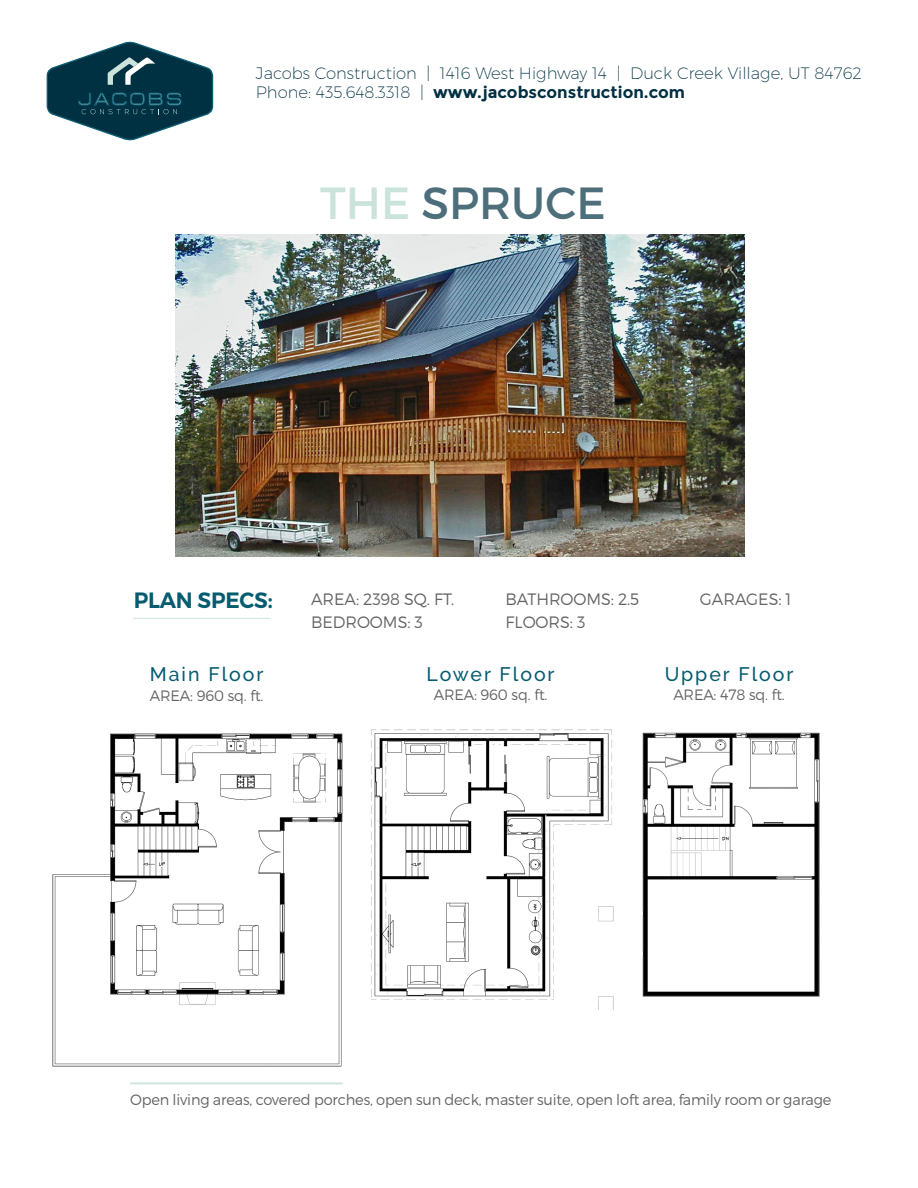
<style>
.page{position:relative;width:918px;height:1188px;background:#fff}
.page>*{position:absolute;margin:0;border:0;box-sizing:border-box;transform-origin:0 0}
.t1{font:45px "Montserrat";color:#4d6e7b}
.t2{font:600 22.2px "Montserrat";letter-spacing:-.01em;color:#075c70}
.t3{font:500 19.5px "Raleway";letter-spacing:.1em;color:#075c70}
.t4{font:200 16.5px/19.8px "Montserrat";color:#013042}
.t5{font:300 16.5px/22.5px "Montserrat";color:#636466}
.t6{font:300 15px "Montserrat";letter-spacing:-.01em;color:#636466}
.s1{font-weight:700}
.s2{color:#cbe4db}
</style>
<div class="page">
<hr style="left:133px;top:618px;width:138px;height:1px;background:#cbe4db">
<hr style="left:130px;top:1083px;width:213px;height:1px;background:#cce3db">
<svg style="left:46px;top:41px;width:168px;height:100px"></svg>
<img style="left:176px;top:234px;width:568px;height:322px">
<img style="left:52px;top:733px;width:291px;height:334px">
<img style="left:643px;top:732px;width:177px;height:265px">
<img style="left:371px;top:729px;width:243px;height:281px">
<p class="t4" style="left:256px;top:62px;width:607px">Jacobs Construction | 1416 West Highway 14 | Duck Creek Village, UT 84762<br>Phone: 435.648.3318 | <span class="s1">www.jacobsconstruction.com</span></p>
<h1 class="t1" style="left:320px;top:176px;width:287px"><span class="s2">THE</span> SPRUCE</h1>
<h2 class="t2" style="left:134px;top:586px;width:141px">PLAN SPECS:</h2>
<p class="t5" style="left:311px;top:588px;width:145px">AREA: 2398 SQ. FT.<br>BEDROOMS: 3</p>
<p class="t5" style="left:506px;top:588px;width:135px">BATHROOMS: 2.5<br>FLOORS: 3</p>
<p class="t5" style="left:700px;top:588px;width:93px">GARAGES: 1</p>
<h3 class="t3" style="left:150px;top:663px;width:115px">Main Floor</h3>
<p class="t6" style="left:150px;top:686px;width:115px">AREA: 960 sq. ft.</p>
<h3 class="t3" style="left:427px;top:663px;width:130px">Lower Floor</h3>
<p class="t6" style="left:434px;top:686px;width:115px">AREA: 960 sq. ft.</p>
<h3 class="t3" style="left:665px;top:663px;width:130px">Upper Floor</h3>
<p class="t6" style="left:673px;top:686px;width:113px">AREA: 478 sq. ft.</p>
<p class="t6" style="left:130px;top:1091px;width:703px">Open living areas, covered porches, open sun deck, master suite, open loft area, family room or garage</p>
</div>
